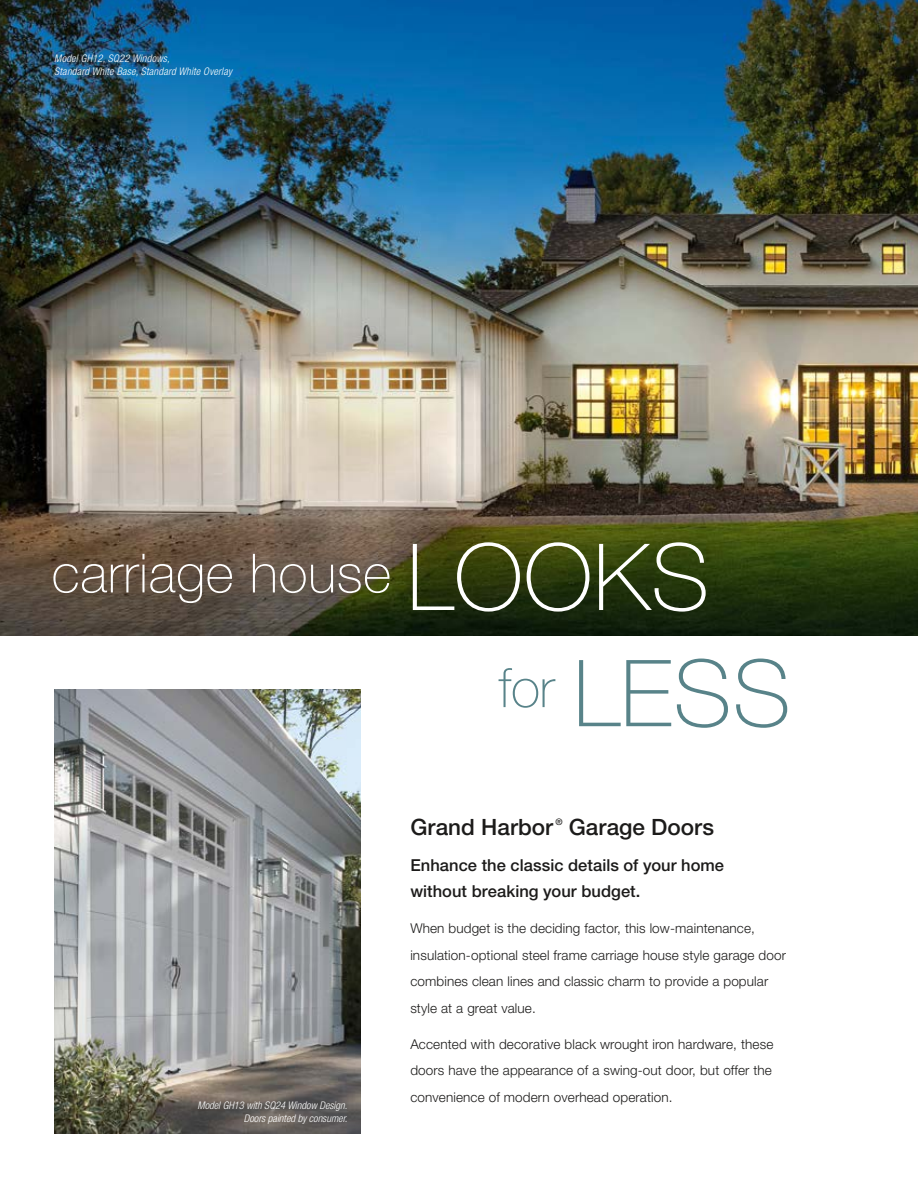
<style>
.page{position:relative;width:918px;height:1188px;background:#fff}
.page>*{position:absolute;margin:0;border:0;box-sizing:border-box;transform-origin:0 0}
.t1{font:100 92.55px/116.2px "Helvetica Neue";letter-spacing:.01em;color:#fff}
.t2{font:100 54px "Helvetica Neue";letter-spacing:.01em;color:#fff}
.t3{font:500 22.5px "Helvetica Neue";letter-spacing:.005em;color:#1c1b1a}
.t4{font:500 16.5px/26.7px "Helvetica Neue";color:#1c1b1a}
.t5{font:300 13.5px/26.5px "Helvetica Neue";letter-spacing:.01em;color:#1c1b1a}
.t6{font:italic 300 condensed 10.5px/12.6px "Helvetica Neue";letter-spacing:.02em;color:#fff}
.t7{font:italic 300 condensed 10.5px/12.6px "Helvetica Neue";color:#fff;text-align:right}
.t8{font:500 9px "Helvetica Neue";color:#1c1b1a}
.s1{color:#588389}
</style>
<div class="page">
<img style="left:0;top:0;width:918px;height:635px">
<img style="left:54px;top:689px;width:307px;height:445px">
<p class="t6" style="left:54px;top:53px;width:179px">Model GH12, SQ22 Windows,<br>Standard White Base, Standard White Overlay</p>
<h2 class="t2" style="left:52px;top:553px;width:341px">carriage house</h2>
<h1 class="t1" style="left:499px;top:527px;width:294px;text-indent:-92px">LOOKS<br><sup>for</sup> <span class="s1">LESS</span></h1>
<p class="t7" style="left:198px;top:1100px;width:151px">Model GH13 with SQ24 Window Design.<br>Doors painted by consumer.</p>
<h3 class="t3" style="left:410px;top:819px;width:144px">Grand Harbor</h3>
<p class="t8" style="left:555px;top:819px;width:9px">®</p>
<h3 class="t3" style="left:569px;top:819px;width:147px">Garage Doors</h3>
<p class="t4" style="left:410px;top:853px;width:315px">Enhance the classic details of your home without breaking your budget.</p>
<p class="t5" style="left:410px;top:916px;width:377px">When budget is the deciding factor, this low-maintenance, insulation-optional steel frame carriage house style garage door combines clean lines and classic charm to provide a popular style at a great value.</p>
<p class="t5" style="left:410px;top:1032px;width:364px;text-align:justify">Accented with decorative black wrought iron hardware, these doors have the appearance of a swing-out door, but offer the convenience of modern overhead operation.</p>
</div>
